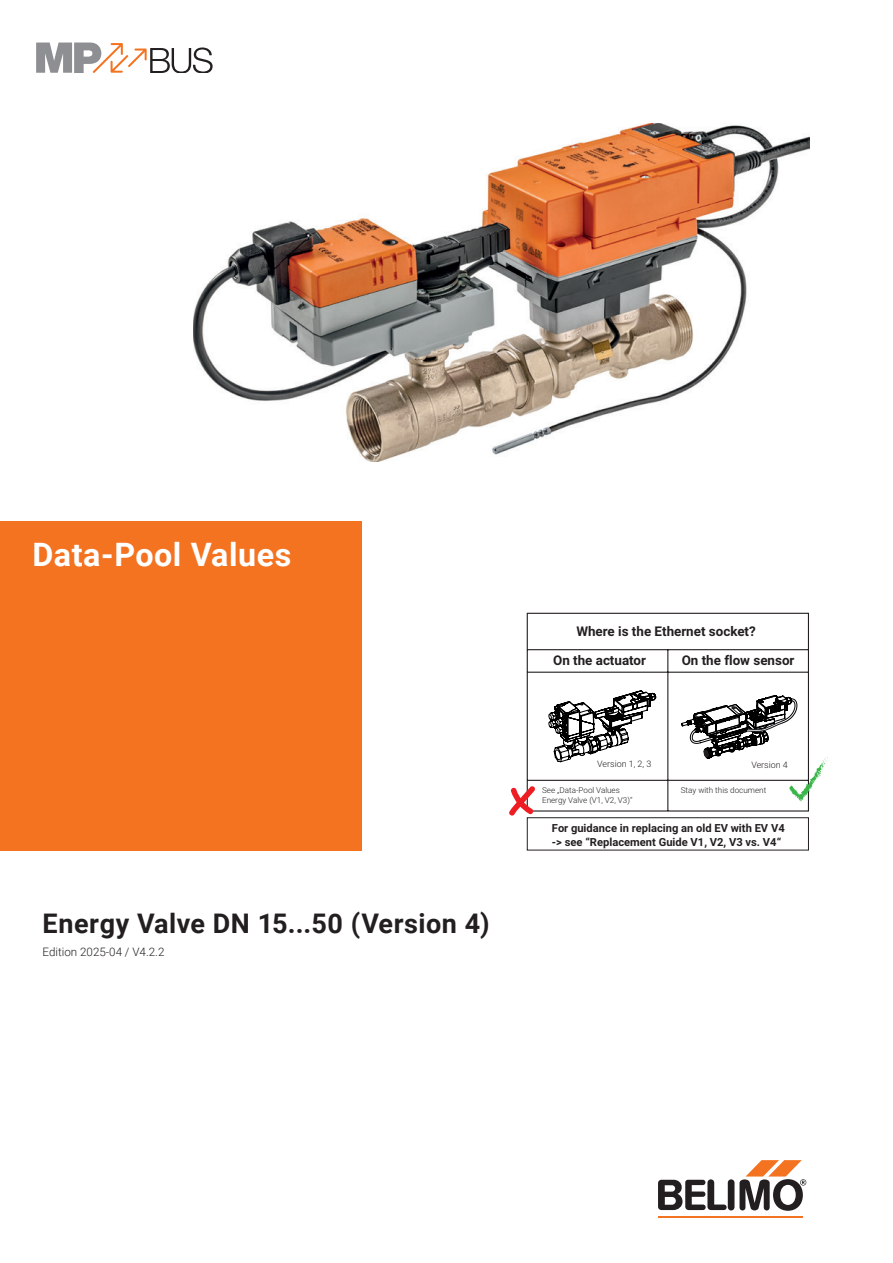
<style>
.page{position:relative;width:893px;height:1263px;background:#fff}
.page>*{position:absolute;margin:0;border:0;box-sizing:border-box;transform-origin:0 0}
.Belimo_Keyfacts{font:700 32.25px "Roboto";letter-spacing:.015em;color:#fff}
.Belimo_product_name{font:700 27px "Roboto";letter-spacing:.02em;color:#231f20}
.t1{font:700 13.35px "Roboto";color:#231f20}
.Belimo_Body_small_unjustified_7_75pt{font:300 11.7px "Roboto";color:#231f20}
.t2{font:700 11.1px/13.4px "Roboto";color:#231f20}
.t3{font:300 9px "Roboto";color:#231f20}
.t4{font:300 8.1px/9.8px "Roboto";color:#231f20}
</style>
<div class="page">
<div style="left:0;top:521px;width:361px;height:329px;background:#f47321"></div>
<svg style="left:36px;top:43px;width:177px;height:30px"></svg>
<img style="left:193px;top:123px;width:616px;height:338px">
<svg style="left:526px;top:613px;width:283px;height:199px"></svg>
<div style="left:527px;top:817px;width:282px;height:33px;border:1px solid #231f20"></div>
<svg style="left:549px;top:690px;width:107px;height:72px"></svg>
<svg style="left:681px;top:695px;width:147px;height:106px"></svg>
<svg style="left:509px;top:786px;width:26px;height:30px"></svg>
<hr style="left:658px;top:1216px;width:145px;height:2px;background:#f47321">
<div style="left:728px;top:1179px;width:6px;height:31px;background:#231f20;border-radius:3px"></div>
<svg style="left:658px;top:1179px;width:69px;height:31px"></svg>
<svg style="left:739px;top:1160px;width:67px;height:51px"></svg>
<p class="Belimo_Keyfacts" style="left:32px;top:532px;width:260px">Data-Pool Values</p>
<p class="Belimo_product_name" style="left:43px;top:905px;width:449px">Energy Valve DN 15...50 (Version 4)</p>
<p class="Belimo_Body_small_unjustified_7_75pt" style="left:43px;top:944px;width:123px">Edition 2025-04 / V4.2.2</p>
<p class="t1" style="left:576px;top:622px;width:181px">Where is the Ethernet socket?</p>
<p class="t1" style="left:553px;top:651px;width:94px">On the actuator</p>
<p class="t1" style="left:682px;top:651px;width:114px">On the flow sensor</p>
<p class="t3" style="left:597px;top:757px;width:56px">Version 1, 2, 3</p>
<p class="t3" style="left:751px;top:758px;width:38px">Version 4</p>
<p class="t4" style="left:542px;top:785px;width:92px">See „Data-Pool Values<br>Energy Valve (V1, V2, V3)“</p>
<p class="t2" style="left:552px;top:821px;width:234px">For guidance in replacing an old EV with EV V4 -&gt; see “Replacement Guide V1, V2, V3 vs. V4“</p>
<p class="t4" style="left:681px;top:785px;width:87px">Stay with this document</p>
</div>
